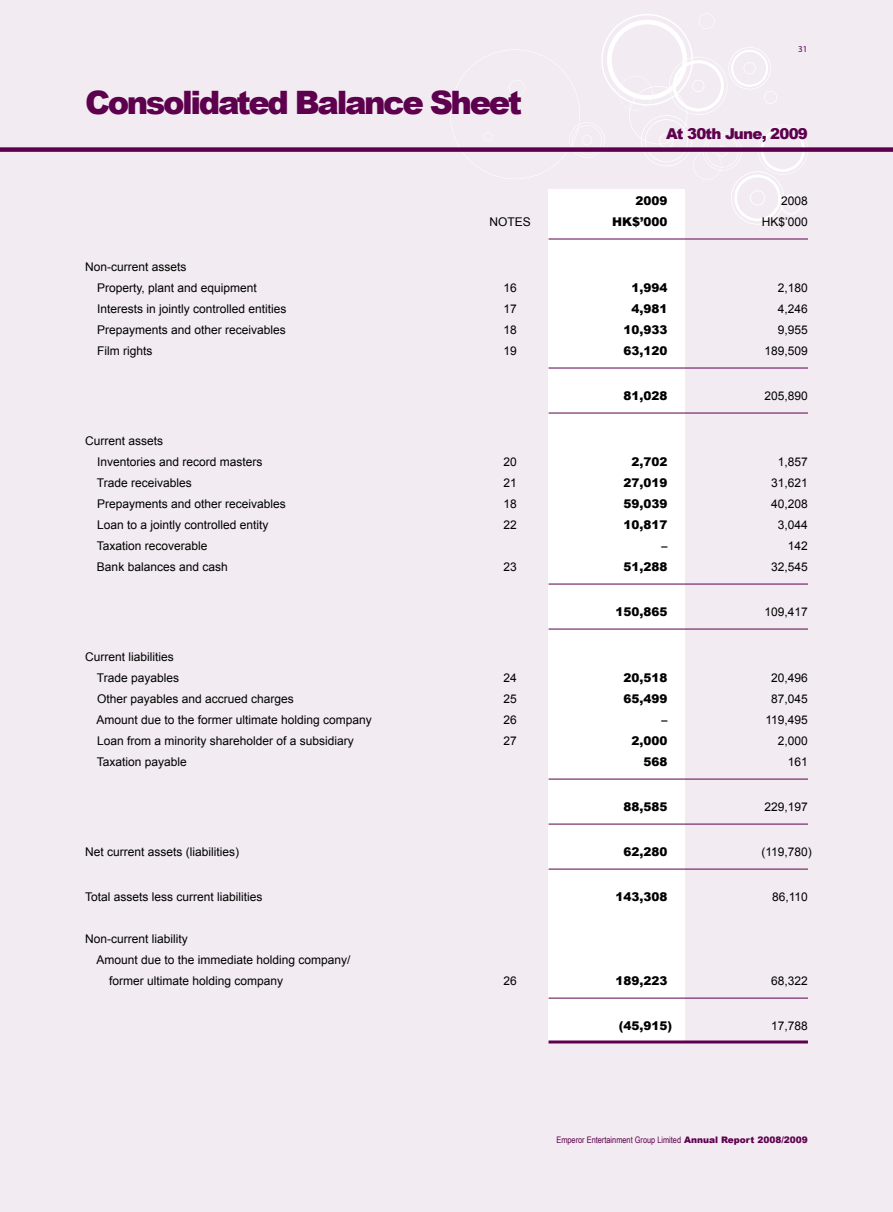
<style>
.page{position:relative;width:893px;height:1212px;background:#f2ebf1}
.page>*{position:absolute;margin:0;border:0;box-sizing:border-box;transform-origin:0 0}
.t1{font:900 32.25px "Arial";letter-spacing:-.075em;color:#5d004d}
.t2{font:900 15px "Arial";letter-spacing:-.05em;color:#5d004d}
.t3{font:12px/21px "Arial";color:#000}
.t4{font:900 12px "Arial";color:#000}
.t5{font:9px "Arial Narrow";color:#5d004d}
.t6{font:9px "Myriad Pro";color:#5d004d}
.s1{font-family:"Arial";font-weight:900}
</style>
<div class="page">
<svg style="left:450px;top:13px;width:358px;height:212px"></svg>
<div style="left:0;top:147px;width:893px;height:5px;background:#5d004d"></div>
<div style="left:549px;top:190px;width:136px;height:852px;background:#fff"></div>
<hr style="left:549px;top:239px;width:259px;height:1px;background:#5d004d">
<hr style="left:549px;top:368px;width:259px;height:1px;background:#5d004d">
<hr style="left:549px;top:413px;width:259px;height:1px;background:#5d004d">
<hr style="left:549px;top:584px;width:259px;height:1px;background:#5d004d">
<hr style="left:549px;top:629px;width:259px;height:1px;background:#5d004d">
<hr style="left:549px;top:779px;width:259px;height:1px;background:#5d004d">
<hr style="left:549px;top:824px;width:259px;height:1px;background:#5d004d">
<hr style="left:549px;top:869px;width:259px;height:1px;background:#5d004d">
<hr style="left:549px;top:998px;width:259px;height:1px;background:#5d004d">
<hr style="left:549px;top:1040px;width:259px;height:3px;background:#5d004d">
<h1 class="t1" style="left:85px;top:79px;width:439px">Consolidated Balance Sheet</h1>
<p class="t6" style="left:798px;top:43px;width:11px">31</p>
<p class="t2" style="left:666px;top:122px;width:143px">At 30th June, 2009</p>
<p class="t4" style="left:636px;top:192px;width:34px">2009</p>
<p class="t3" style="left:781px;top:190px;width:28px">2008</p>
<p class="t3" style="left:97px;top:256px;width:161px;text-indent:-12px">Non-current assets<br>Property, plant and equipment</p>
<p class="t3" style="left:490px;top:211px;width:43px">NOTES</p>
<p class="t4" style="left:612px;top:213px;width:57px">HK$’000</p>
<p class="t3" style="left:762px;top:211px;width:48px">HK$’000</p>
<p class="t3" style="left:504px;top:277px;width:15px">16</p>
<p class="t4" style="left:632px;top:279px;width:38px">1,994</p>
<p class="t3" style="left:778px;top:277px;width:32px">2,180</p>
<p class="t3" style="left:97px;top:298px;width:191px">Interests in jointly controlled entities</p>
<p class="t3" style="left:504px;top:298px;width:15px">17</p>
<p class="t4" style="left:632px;top:300px;width:38px">4,981</p>
<p class="t3" style="left:778px;top:298px;width:32px">4,246</p>
<p class="t3" style="left:97px;top:319px;width:190px">Prepayments and other receivables</p>
<p class="t3" style="left:504px;top:319px;width:15px">18</p>
<p class="t4" style="left:624px;top:321px;width:46px">10,933</p>
<p class="t3" style="left:778px;top:319px;width:32px">9,955</p>
<p class="t3" style="left:97px;top:340px;width:57px">Film rights</p>
<p class="t3" style="left:504px;top:340px;width:15px">19</p>
<p class="t4" style="left:624px;top:342px;width:46px">63,120</p>
<p class="t3" style="left:764px;top:340px;width:45px">189,509</p>
<p class="t4" style="left:624px;top:387px;width:46px">81,028</p>
<p class="t3" style="left:764px;top:385px;width:45px">205,890</p>
<p class="t3" style="left:97px;top:430px;width:167px;text-indent:-12px">Current assets<br>Inventories and record masters</p>
<p class="t3" style="left:504px;top:451px;width:15px">20</p>
<p class="t4" style="left:632px;top:453px;width:38px">2,702</p>
<p class="t3" style="left:778px;top:451px;width:32px">1,857</p>
<p class="t3" style="left:97px;top:472px;width:96px">Trade receivables</p>
<p class="t3" style="left:504px;top:472px;width:15px">21</p>
<p class="t4" style="left:624px;top:474px;width:46px">27,019</p>
<p class="t3" style="left:771px;top:472px;width:38px">31,621</p>
<p class="t3" style="left:97px;top:493px;width:190px">Prepayments and other receivables</p>
<p class="t3" style="left:504px;top:493px;width:15px">18</p>
<p class="t4" style="left:624px;top:495px;width:46px">59,039</p>
<p class="t3" style="left:771px;top:493px;width:38px">40,208</p>
<p class="t3" style="left:97px;top:514px;width:173px">Loan to a jointly controlled entity</p>
<p class="t3" style="left:504px;top:514px;width:15px">22</p>
<p class="t4" style="left:624px;top:516px;width:46px">10,817</p>
<p class="t3" style="left:778px;top:514px;width:32px">3,044</p>
<p class="t3" style="left:97px;top:535px;width:112px">Taxation recoverable</p>
<p class="t4" style="left:662px;top:537px;width:7px">–</p>
<p class="t3" style="left:788px;top:535px;width:22px">142</p>
<p class="t3" style="left:97px;top:556px;width:132px">Bank balances and cash</p>
<p class="t3" style="left:504px;top:556px;width:15px">23</p>
<p class="t4" style="left:623px;top:558px;width:46px">51,288</p>
<p class="t3" style="left:771px;top:556px;width:38px">32,545</p>
<p class="t4" style="left:616px;top:603px;width:54px">150,865</p>
<p class="t3" style="left:764px;top:601px;width:45px">109,417</p>
<p class="t3" style="left:97px;top:646px;width:84px;text-indent:-12px">Current liabilities<br>Trade payables</p>
<p class="t3" style="left:504px;top:667px;width:15px">24</p>
<p class="t4" style="left:624px;top:669px;width:46px">20,518</p>
<p class="t3" style="left:771px;top:667px;width:38px">20,496</p>
<p class="t3" style="left:97px;top:688px;width:198px">Other payables and accrued charges</p>
<p class="t3" style="left:504px;top:688px;width:15px">25</p>
<p class="t4" style="left:624px;top:690px;width:46px">65,499</p>
<p class="t3" style="left:771px;top:688px;width:38px">87,045</p>
<p class="t3" style="left:96px;top:709px;width:277px">Amount due to the former ultimate holding company</p>
<p class="t3" style="left:504px;top:709px;width:15px">26</p>
<p class="t4" style="left:662px;top:711px;width:7px">–</p>
<p class="t3" style="left:765px;top:709px;width:44px">119,495</p>
<p class="t3" style="left:97px;top:730px;width:258px">Loan from a minority shareholder of a subsidiary</p>
<p class="t3" style="left:504px;top:730px;width:15px">27</p>
<p class="t4" style="left:632px;top:732px;width:38px">2,000</p>
<p class="t3" style="left:778px;top:730px;width:32px">2,000</p>
<p class="t3" style="left:97px;top:751px;width:92px">Taxation payable</p>
<p class="t4" style="left:643px;top:753px;width:26px">568</p>
<p class="t3" style="left:788px;top:751px;width:22px">161</p>
<p class="t4" style="left:624px;top:798px;width:46px">88,585</p>
<p class="t3" style="left:764px;top:796px;width:45px">229,197</p>
<p class="t3" style="left:85px;top:841px;width:156px">Net current assets (liabilities)</p>
<p class="t4" style="left:624px;top:843px;width:46px">62,280</p>
<p class="t3" style="left:761px;top:841px;width:52px">(119,780)</p>
<p class="t3" style="left:85px;top:886px;width:179px">Total assets less current liabilities</p>
<p class="t4" style="left:616px;top:888px;width:54px">143,308</p>
<p class="t3" style="left:772px;top:886px;width:37px">86,110</p>
<p class="t3" style="left:85px;top:928px;width:104px">Non-current liability</p>
<p class="t3" style="left:96px;top:949px;width:256px">Amount due to the immediate holding company/</p>
<p class="t3" style="left:109px;top:970px;width:176px">former ultimate holding company</p>
<p class="t3" style="left:504px;top:970px;width:15px">26</p>
<p class="t4" style="left:616px;top:972px;width:54px">189,223</p>
<p class="t3" style="left:771px;top:970px;width:38px">68,322</p>
<p class="t4" style="left:619px;top:1017px;width:55px">(45,915)</p>
<p class="t3" style="left:771px;top:1015px;width:38px">17,788</p>
<p class="t5" style="left:556px;top:1133px;width:253px">Emperor Entertainment Group Limited <span class="s1">Annual Report 2008/2009</span></p>
</div>
